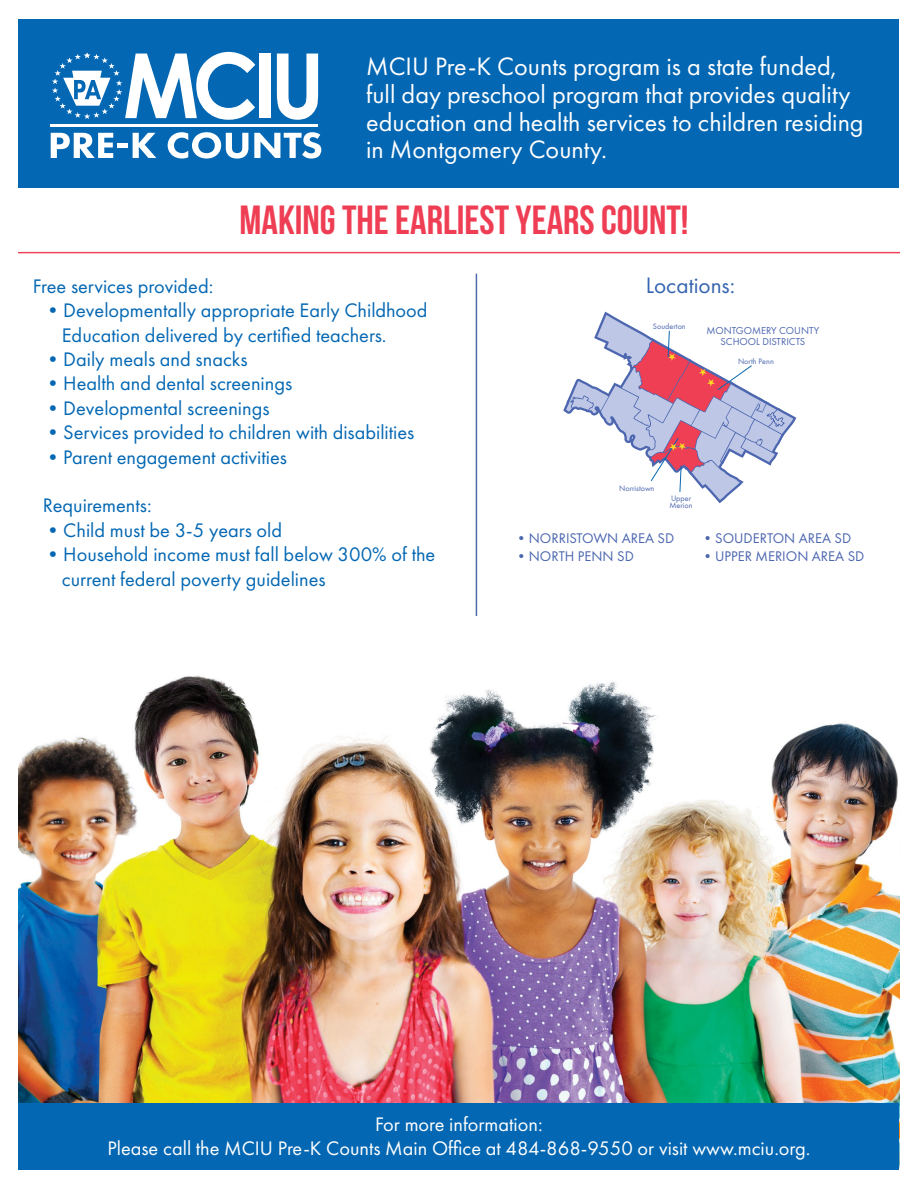
<style>
.page{position:relative;width:918px;height:1188px;background:#fff}
.page>*{position:absolute;margin:0;border:0;box-sizing:border-box;transform-origin:0 0}
.t1{font:40.65px "Bebas Neue";color:#ef3e54}
.t2{font:26.1px/27.6px "Futura PT";color:#fff}
.t3{font:23.25px "Futura PT";color:#3565b0}
.t4{font:20.4px/24.5px "Futura PT";color:#0367b3}
.t5{font:20.4px/24.5px "Futura PT";color:#fff;text-align:center}
.t6{font:14.55px "Futura PT";color:#4c66af}
.t7{font:10.5px/10.5px "Futura PT";color:#4c66af;text-align:center}
.t8{font:8.1px/7.1px "Futura PT";color:#4c66af}
</style>
<div class="page">
<div style="left:19px;top:19px;width:880px;height:168px;background:#0367b3"></div>
<img style="left:19px;top:676px;width:880px;height:427px">
<div style="left:260px;top:54px;width:11px;height:64px;background:#fff"></div>
<svg style="left:277px;top:54px;width:41px;height:66px"></svg>
<hr style="left:51px;top:124px;width:267px;height:3px;background:#fff">
<svg style="left:51px;top:133px;width:62px;height:25px"></svg>
<hr style="left:117px;top:143px;width:11px;height:4px;background:#fff">
<svg style="left:133px;top:133px;width:23px;height:25px"></svg>
<svg style="left:168px;top:132px;width:80px;height:27px"></svg>
<svg style="left:254px;top:132px;width:67px;height:27px"></svg>
<svg style="left:52px;top:52px;width:203px;height:68px"></svg>
<div style="left:19px;top:1103px;width:880px;height:66px;background:#0367b3"></div>
<hr style="left:19px;top:252px;width:880px;height:1px;background:#ef4155">
<svg style="left:563px;top:312px;width:233px;height:191px"></svg>
<hr style="left:476px;top:274px;width:1px;height:342px;background:#4d67ae">
<p class="t2" style="left:366px;top:53px;width:499px">MCIU Pre-K Counts program is a state funded, full day preschool program that provides quality education and health services to children residing in Montgomery County.</p>
<h1 class="t1" style="left:239px;top:197px;width:451px">MAKING THE EARLIEST YEARS COUNT!</h1>
<p class="t4" style="left:33px;top:274px;width:182px">Free services provided:</p>
<p class="t4" style="left:62px;top:298px;width:367px;text-indent:-19px">•Developmentally appropriate Early Childhood<br>Education delivered by certified teachers.</p>
<p class="t4" style="left:43px;top:347px;width:206px">•Daily meals and snacks</p>
<p class="t4" style="left:43px;top:371px;width:251px">•Health and dental screenings</p>
<p class="t4" style="left:43px;top:396px;width:228px">•Developmental screenings</p>
<p class="t4" style="left:43px;top:420px;width:373px">•Services provided to children with disabilities</p>
<p class="t4" style="left:43px;top:445px;width:246px">•Parent engagement activities</p>
<p class="t4" style="left:43px;top:493px;width:110px">Requirements:</p>
<p class="t4" style="left:43px;top:518px;width:241px">•Child must be 3-5 years old</p>
<p class="t4" style="left:62px;top:542px;width:375px;text-indent:-19px">•Household income must fall below 300% of the current federal poverty guidelines</p>
<p class="t3" style="left:646px;top:271px;width:91px">Locations:</p>
<p class="t8" style="left:653px;top:322px;width:34px">Souderton</p>
<p class="t7" style="left:706px;top:326px;width:114px">MONTGOMERY COUNTY<br>SCHOOL DISTRICTS</p>
<p class="t8" style="left:738px;top:358px;width:37px">North Penn</p>
<p class="t8" style="left:619px;top:484px;width:37px">Norristown</p>
<p class="t8" style="left:670px;top:494px;width:25px">Upper<br>Merion</p>
<p class="t6" style="left:514px;top:530px;width:162px">•NORRISTOWN AREA SD</p>
<p class="t6" style="left:514px;top:547px;width:121px">•NORTH PENN SD</p>
<p class="t6" style="left:701px;top:530px;width:152px">•SOUDERTON AREA SD</p>
<p class="t6" style="left:701px;top:547px;width:165px">•UPPER MERION AREA SD</p>
<p class="t5" style="left:108px;top:1112px;width:704px">For more information:<br>Please call the MCIU Pre-K Counts Main Office at 484-868-9550 or visit www.mciu.org.</p>
</div>
